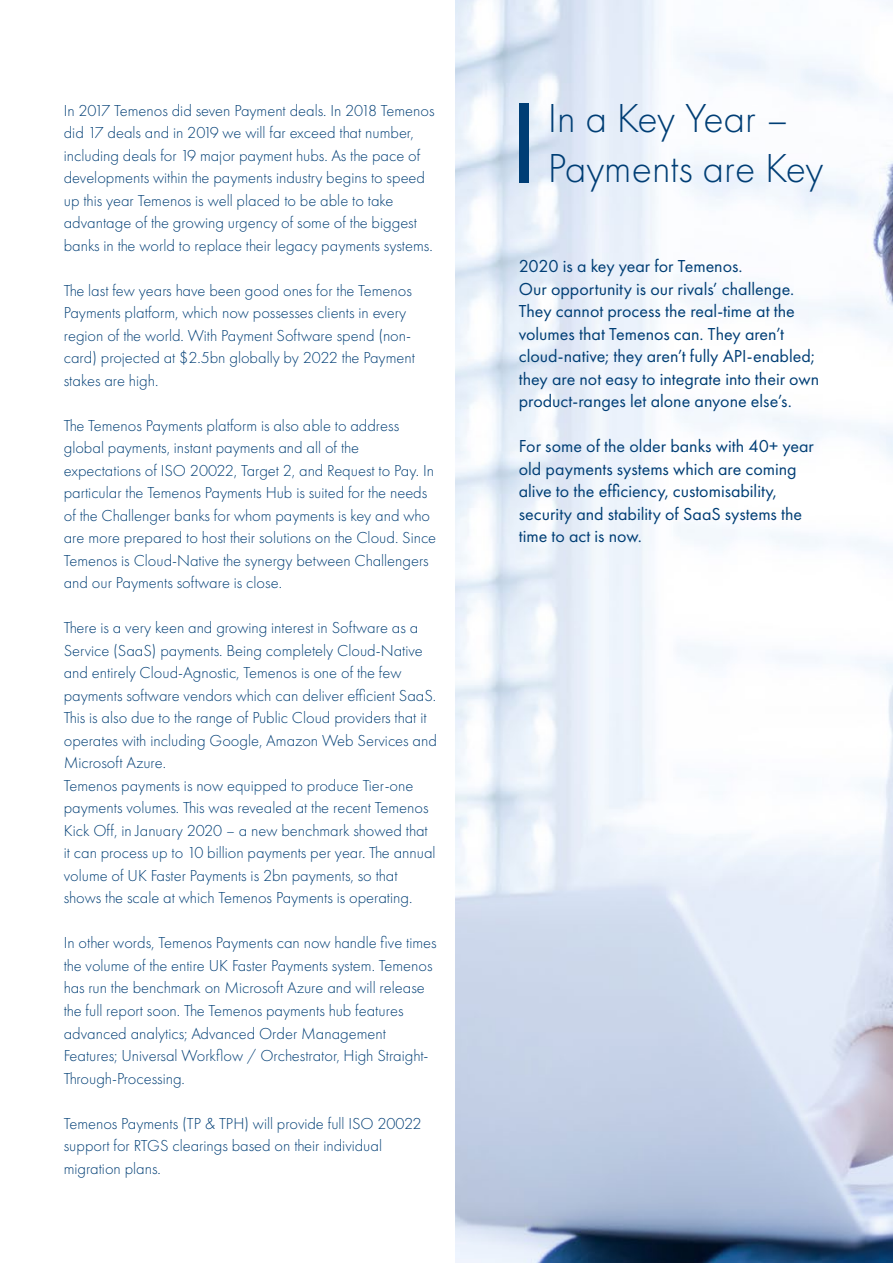
<style>
.page{position:relative;width:893px;height:1263px;background:#fff}
.page>*{position:absolute;margin:0;border:0;box-sizing:border-box;transform-origin:0 0}
.t1{font:300 42px/49.5px "Futura PT";color:#003e75}
.t2{font:18px/22.5px "Futura PT";color:#003e75}
.t3{font:300 16.5px/22.5px "Futura PT";color:#003e75}
</style>
<div class="page">
<img style="left:455px;top:0;width:438px;height:1263px">
<div style="left:519px;top:103px;width:10px;height:79px;background:#003e75"></div>
<p class="t3" style="left:64px;top:99px;width:372px">In 2017 Temenos did seven Payment deals. In 2018 Temenos did 17 deals and in 2019 we will far exceed that number, including deals for 19 major payment hubs. As the pace of developments within the payments industry begins to speed up this year Temenos is well placed to be able to take advantage of the growing urgency of some of the biggest banks in the world to replace their legacy payments systems.</p>
<p class="t3" style="left:64px;top:279px;width:353px">The last few years have been good ones for the Temenos Payments platform, which now possesses clients in every region of the world. With Payment Software spend (non&shy;card) projected at $2.5bn globally by 2022 the Payment stakes are high.</p>
<p class="t3" style="left:64px;top:414px;width:374px">The Temenos Payments platform is also able to address global payments, instant payments and all of the expectations of ISO 20022, Target 2, and Request to Pay. In particular the Temenos Payments Hub is suited for the needs of the Challenger banks for whom payments is key and who are more prepared to host their solutions on the Cloud. Since Temenos is Cloud-Native the synergy between Challengers and our Payments software is close.</p>
<p class="t3" style="left:64px;top:617px;width:375px">There is a very keen and growing interest in Software as a Service (SaaS) payments. Being completely Cloud-Native and entirely Cloud-Agnostic, Temenos is one of the few payments software vendors which can deliver efficient SaaS.<br>This is also due to the range of Public Cloud providers that it operates with including Google, Amazon Web Services and Microsoft Azure.<br>Temenos payments is now equipped to produce Tier-one payments volumes. This was revealed at the recent Temenos Kick Off, in January 2020 – a new benchmark showed that it can process up to 10 billion payments per year. The annual volume of UK Faster Payments is 2bn payments, so that shows the scale at which Temenos Payments is operating.</p>
<p class="t3" style="left:64px;top:932px;width:374px">In other words, Temenos Payments can now handle five times the volume of the entire UK Faster Payments system. Temenos has run the benchmark on Microsoft Azure and will release the full report soon. The Temenos payments hub features advanced analytics; Advanced Order Management Features; Universal Workflow / Orchestrator, High Straight-Through-Processing.</p>
<p class="t3" style="left:64px;top:1112px;width:359px">Temenos Payments (TP &amp; TPH) will provide full ISO 20022 support for RTGS clearings based on their individual migration plans.</p>
<h1 class="t1" style="left:548px;top:94px;width:277px">In a Key Year –<br>Payments are Key</h1>
<p class="t2" style="left:519px;top:255px;width:302px">2020 is a key year for Temenos.<br>Our opportunity is our rivals’ challenge.<br>They cannot process the real-time at the volumes that Temenos can. They aren’t cloud-native; they aren’t fully API-enabled; they are not easy to integrate into their own product-ranges let alone anyone else’s.</p>
<p class="t2" style="left:519px;top:435px;width:297px">For some of the older banks with 40+ year old payments systems which are coming alive to the efficiency, customisability, security and stability of SaaS systems the time to act is now.</p>
</div>
